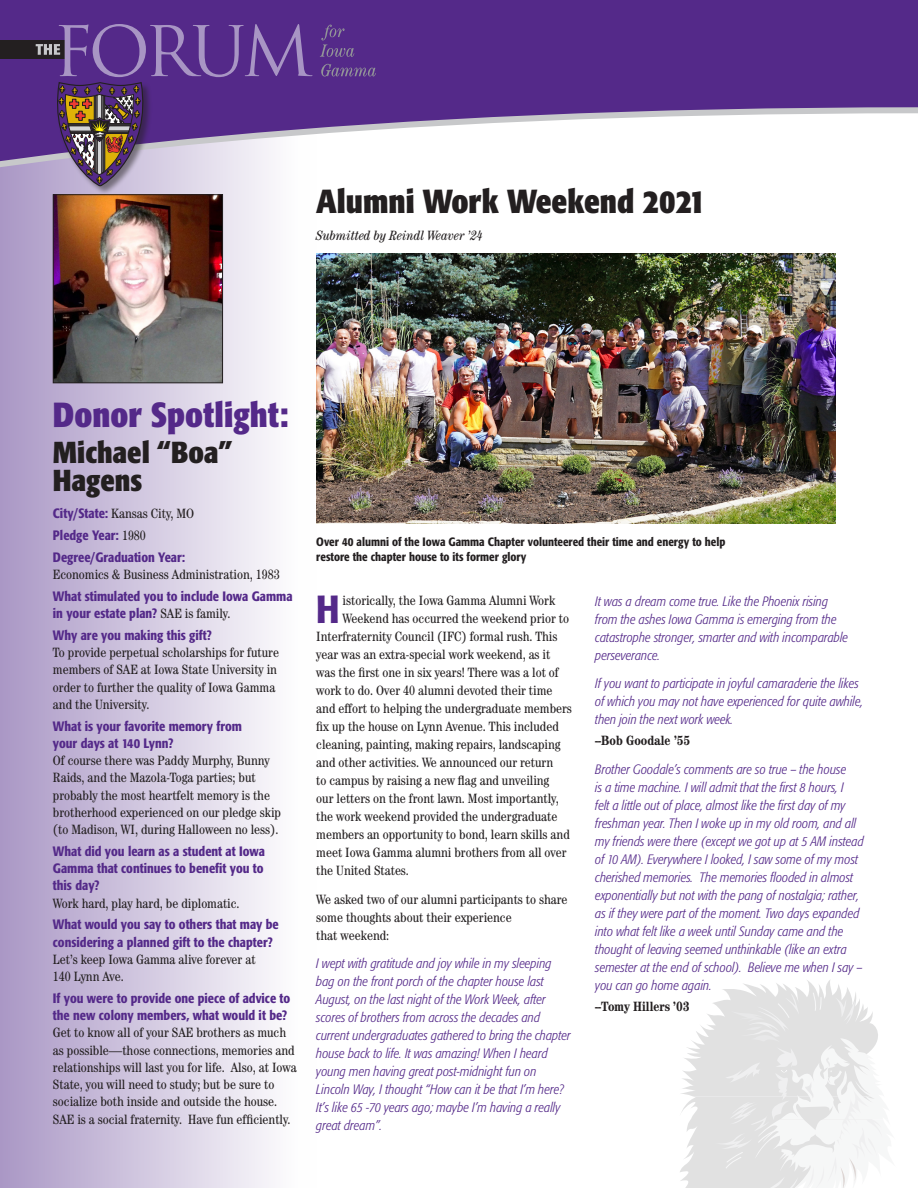
<style>
.page{position:relative;width:918px;height:1188px;background:#fff}
.page>*{position:absolute;margin:0;border:0;box-sizing:border-box;transform-origin:0 0}
.t1{font:500 condensed 38.85px "Formata";color:#542989}
.t2{font:700 condensed 34.5px "Formata";color:#542989}
.t3{font:700 condensed 33px "Formata";color:#231f20}
.t4{font:700 condensed 30px/28.5px "Formata";color:#231f20}
.t5{font:condensed 13.5px/17.2px "Century Std";color:#231f20}
.t6{font:italic 300 condensed 13.5px/18px "Formata";color:#542989}
.t7{font:500 condensed 13.5px/17.2px "Formata";color:#542989}
.t8{font:700 condensed 13.5px "Century Std";color:#231f20}
.t9{font:italic condensed 13.5px "Century Std";color:#231f20}
.t10{font:500 condensed 12px/15px "Formata";color:#231f20}
.s1{font-family:"Formata";font-weight:500;color:#542989}
.s2{font-family:"Century Std";font-weight:400;color:#231f20}
</style>
<div class="page">
<div style="left:0;top:102px;width:317px;height:1086px;background:linear-gradient(to right,#aa98c5,#fff)"></div>
<svg style="left:0;top:0;width:918px;height:287px"></svg>
<div style="left:0;top:40px;width:68px;height:19px;background:#231f20"></div>
<svg style="left:36px;top:24px;width:277px;height:53px;background:#664293"></svg>
<svg style="left:320px;top:25px;width:34px;height:32px"></svg>
<svg style="left:321px;top:64px;width:55px;height:13px"></svg>
<div style="left:56px;top:82px;width:97px;height:113px;background:#231f20;opacity:.5"></div>
<svg style="left:57px;top:83px;width:86px;height:103px;background:#78606a"></svg>
<svg style="left:680px;top:980px;width:202px;height:208px"></svg>
<img style="left:55px;top:196px;width:166px;height:185px">
<div style="left:53px;top:194px;width:170px;height:189px;border:1px solid #231f20"></div>
<img style="left:316px;top:253px;width:520px;height:271px">
<p class="t3" style="left:316px;top:180px;width:391px">Alumni Work Weekend 2021</p>
<p class="t9" style="left:316px;top:227px;width:168px">Submitted by Reindl Weaver ’24</p>
<p class="t2" style="left:53px;top:393px;width:237px">Donor Spotlight:</p>
<p class="t4" style="left:53px;top:438px;width:181px">Michael “Boa”<br>Hagens</p>
<p class="t5" style="left:53px;top:505px;width:143px"><span class="s1">City/State:</span> Kansas City, MO</p>
<p class="t7" style="left:53px;top:527px;width:95px">Pledge Year: <span class="s2">1980</span></p>
<p class="t5" style="left:53px;top:548px;width:228px"><span class="s1">Degree/Graduation Year:<br></span>Economics &amp; Business Administration, 1983</p>
<p class="t7" style="left:53px;top:587px;width:241px">What stimulated you to include Iowa Gamma in your estate plan? <span class="s2">SAE is family.</span></p>
<p class="t5" style="left:53px;top:626px;width:228px"><span class="s1">Why are you making this gift?<br></span>To provide perpetual scholarships for future members of SAE at Iowa State University in order to further the quality of Iowa Gamma and the University.</p>
<p class="t5" style="left:53px;top:717px;width:230px"><span class="s1">What is your favorite memory from<br>your days at 140 Lynn?<br></span>Of course there was Paddy Murphy, Bunny Raids, and the Mazola-Toga parties; but probably the most heartfelt memory is the brotherhood experienced on our pledge skip (to Madison, WI, during Halloween no less).</p>
<p class="t7" style="left:53px;top:842px;width:214px">What did you learn as a student at Iowa<br>Gamma that continues to benefit you to this day?<br><span class="s2">Work hard, play hard, be diplomatic.</span></p>
<p class="t7" style="left:53px;top:916px;width:227px">What would you say to others that may be considering a planned gift to the chapter?<br><span class="s2">Let’s keep Iowa Gamma alive forever at<br>140 Lynn Ave.</span></p>
<p class="t7" style="left:53px;top:989px;width:239px">If you were to provide one piece of advice to the new colony members, what would it be?</p>
<p class="t5" style="left:53px;top:1024px;width:245px">Get to know all of your SAE brothers as much as possible—those connections, memories and relationships will last you for life. Also, at Iowa State, you will need to study; but be sure to socialize both inside and outside the house.<br>SAE is a social fraternity. Have fun efficiently.</p>
<p class="t10" style="left:316px;top:534px;width:411px">Over 40 alumni of the Iowa Gamma Chapter volunteered their time and energy to help restore the chapter house to its former glory</p>
<p class="t1" style="left:316px;top:586px;width:25px">H</p>
<p class="t5" style="left:343px;top:592px;width:214px">istorically, the Iowa Gamma Alumni Work</p>
<p class="t5" style="left:343px;top:610px;width:228px">Weekend has occurred the weekend prior to</p>
<p class="t5" style="left:316px;top:628px;width:243px">Interfraternity Council (IFC) formal rush. This</p>
<p class="t5" style="left:316px;top:646px;width:236px">year was an extra-special work weekend, as it</p>
<p class="t5" style="left:316px;top:664px;width:244px">was the first one in six years! There was a lot of</p>
<p class="t5" style="left:316px;top:682px;width:238px">work to do. Over 40 alumni devoted their time</p>
<p class="t5" style="left:316px;top:700px;width:257px">and effort to helping the undergraduate members</p>
<p class="t5" style="left:316px;top:718px;width:244px">fix up the house on Lynn Avenue. This included</p>
<p class="t5" style="left:316px;top:736px;width:246px">cleaning, painting, making repairs, landscaping</p>
<p class="t5" style="left:316px;top:754px;width:238px">and other activities. We announced our return</p>
<p class="t5" style="left:316px;top:772px;width:235px">to campus by raising a new flag and unveiling</p>
<p class="t5" style="left:316px;top:790px;width:244px">our letters on the front lawn. Most importantly,</p>
<p class="t5" style="left:316px;top:808px;width:243px">the work weekend provided the undergraduate</p>
<p class="t5" style="left:316px;top:826px;width:255px">members an opportunity to bond, learn skills and</p>
<p class="t5" style="left:316px;top:844px;width:252px">meet Iowa Gamma alumni brothers from all over</p>
<p class="t5" style="left:316px;top:862px;width:94px">the United States.</p>
<p class="t5" style="left:316px;top:890px;width:253px;line-height:18px">We asked two of our alumni participants to share some thoughts about their experience<br>that weekend:</p>
<p class="t6" style="left:316px;top:955px;width:256px">I wept with gratitude and joy while in my sleeping bag on the front porch of the chapter house last August, on the last night of the Work Week, after scores of brothers from across the decades and current undergraduates gathered to bring the chapter house back to life. It was amazing! When I heard young men having great post-midnight fun on Lincoln Way, I thought “How can it be that I’m here?<br>It’s like 65 -70 years ago; maybe I’m having a really great dream”.</p>
<p class="t6" style="left:595px;top:592px;width:254px">It was a dream come true. Like the Phoenix rising from the ashes Iowa Gamma is emerging from the catastrophe stronger, smarter and with incomparable perseverance.</p>
<p class="t6" style="left:595px;top:675px;width:270px">If you want to participate in joyful camaraderie the likes of which you may not have experienced for quite awhile, then join the next work week.</p>
<p class="t8" style="left:595px;top:733px;width:96px">--Bob Goodale ’55</p>
<p class="t6" style="left:595px;top:760px;width:270px">Brother Goodale’s comments are so true – the house<br>is a time machine. I will admit that the first 8 hours, I<br>felt a little out of place, almost like the first day of my freshman year. Then I woke up in my old room, and all my friends were there (except we got up at 5 AM instead of 10 AM). Everywhere I looked, I saw some of my most cherished memories. The memories flooded in almost exponentially but not with the pang of nostalgia; rather, as if they were part of the moment. Two days expanded into what felt like a week until Sunday came and the thought of leaving seemed unthinkable (like an extra semester at the end of school). Believe me when I say – you can go home again.</p>
<p class="t8" style="left:595px;top:998px;width:96px">--Tomy Hillers ’03</p>
</div>
